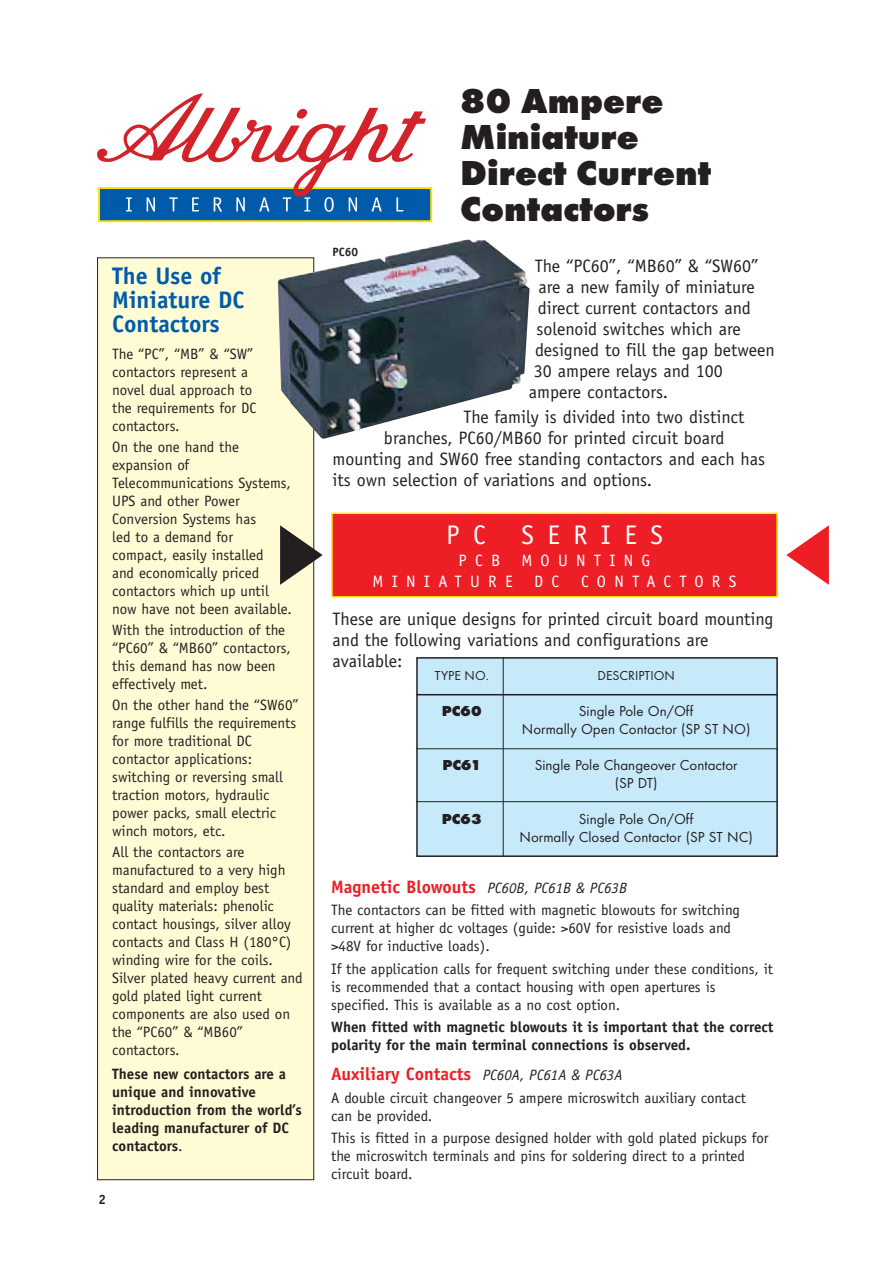
<style>
.page{position:relative;width:893px;height:1263px;background:#fff}
.page>*{position:absolute;margin:0;border:0;box-sizing:border-box;transform-origin:0 0}
.t1{font:800 36px/36px "Futura T";color:#231f20}
.t2{font:27px "Officina Sans";letter-spacing:.5em;color:#fff}
.t3{font:700 24px/24px "Officina Sans";color:#005bab}
.t4{font:18px/21px "Officina Sans";color:#231f20}
.t5{font:700 18px "Officina Sans";color:#ed1e25}
.t6{font:16.5px "Officina Sans";letter-spacing:.5em;color:#fff}
.t7{font:15px/18px "Officina Sans";color:#231f20}
.t8{font:700 15px/18px "Officina Sans";color:#231f20}
.t9{font:15px/18px "Futura T";color:#231f20;text-align:center}
.t10{font:800 15px "Futura T";color:#231f20}
.t11{font:13.5px "Futura T";color:#231f20}
.t12{font:700 13.5px "Officina Sans";color:#231f20}
.t13{font:700 12px "Officina Sans";color:#231f20}
.s1{font-weight:400}
.s2{font-weight:700;font-size:18px;color:#ed1e25}
.s3{font-style:italic}
.s4{font-weight:400;font-style:italic;font-size:15px;color:#231f20}
</style>
<div class="page">
<div style="left:99px;top:188px;width:332px;height:33px;background:#005bab"></div>
<div style="left:98px;top:187px;width:334px;height:35px;border:2px solid #ffde00"></div>
<svg style="left:97px;top:93px;width:329px;height:119px"></svg>
<div style="left:332px;top:513px;width:445px;height:84px;background:#ed1e25"></div>
<div style="left:331px;top:513px;width:446px;height:85px;border:2px solid #fff200"></div>
<svg style="left:786px;top:526px;width:42px;height:58px"></svg>
<div style="left:97px;top:258px;width:217px;height:922px;background:#fffcd5"></div>
<svg style="left:280px;top:525px;width:42px;height:60px"></svg>
<div style="left:417px;top:658px;width:360px;height:198px;background:#c7eafb"></div>
<div style="left:416px;top:657px;width:361px;height:200px;border:2px solid #231f20"></div>
<hr style="left:416px;top:748px;width:361px;height:1px;background:#231f20">
<hr style="left:416px;top:801px;width:361px;height:1px;background:#231f20">
<hr style="left:503px;top:657px;width:1px;height:200px;background:#231f20">
<hr style="left:416px;top:694px;width:361px;height:1px;background:#231f20">
<img style="left:278px;top:239px;width:251px;height:200px">
<h3 class="t3" style="left:112px;top:266px;width:134px">The Use of<br>Miniature DC<br>Contactors</h3>
<p class="t7" style="left:112px;top:346px;width:146px">The “PC”, “MB” &amp; “SW” contactors represent a novel dual approach to the requirements for DC contactors.</p>
<p class="t7" style="left:112px;top:439px;width:181px">On the one hand the expansion of<br>Telecommunications Systems,<br>UPS and other Power<br>Conversion Systems has<br>led to a demand for compact, easily installed<br>and economically priced contactors which up until now have not been available.</p>
<p class="t7" style="left:112px;top:622px;width:180px">With the introduction of the “PC60” &amp; “MB60” contactors, this demand has now been effectively met.</p>
<p class="t7" style="left:112px;top:697px;width:188px">On the other hand the “SW60” range fulfills the requirements for more traditional DC contactor applications: switching or reversing small traction motors, hydraulic power packs, small electric winch motors, etc.</p>
<p class="t7" style="left:112px;top:844px;width:192px">All the contactors are manufactured to a very high standard and employ best quality materials: phenolic contact housings, silver alloy contacts and Class H (180°C) winding wire for the coils.<br>Silver plated heavy current and gold plated light current components are also used on the “PC60” &amp; “MB60” contactors.</p>
<p class="t8" style="left:112px;top:1066px;width:191px">These new contactors are a unique and innovative introduction from the world’s leading manufacturer of DC contactors<span class="s1">.</span></p>
<p class="t12" style="left:99px;top:1194px;width:9px">2</p>
<p class="t13" style="left:332px;top:247px;width:27px">PC60</p>
<h1 class="t1" style="left:460px;top:87px;width:252px">80 Ampere<br>Miniature<br>Direct Current<br>Contactors</h1>
<p class="t4" style="left:535px;top:257px;width:225px">The “PC60”, “MB60” &amp; “SW60”</p>
<p class="t4" style="left:538px;top:278px;width:218px">are a new family of miniature</p>
<p class="t4" style="left:537px;top:299px;width:215px">direct current contactors and</p>
<p class="t4" style="left:536px;top:320px;width:206px">solenoid switches which are</p>
<p class="t4" style="left:535px;top:341px;width:241px">designed to fill the gap between</p>
<p class="t4" style="left:534px;top:362px;width:190px">30 ampere relays and 100</p>
<p class="t4" style="left:529px;top:383px;width:141px">ampere contactors.</p>
<p class="t4" style="left:463px;top:408px;width:282px">The family is divided into two distinct</p>
<p class="t4" style="left:384px;top:429px;width:342px">branches, PC60/MB60 for printed circuit board</p>
<p class="t4" style="left:332px;top:450px;width:434px">mounting and SW60 free standing contactors and each has</p>
<p class="t4" style="left:332px;top:471px;width:321px">its own selection of variations and options.</p>
<h2 class="t2" style="left:446px;top:524px;width:41px">P C</h2>
<h2 class="t2" style="left:521px;top:524px;width:143px">SERIES</h2>
<p class="t6" style="left:458px;top:554px;width:43px">PCB</p>
<p class="t6" style="left:521px;top:554px;width:130px">MOUNTING</p>
<p class="t6" style="left:372px;top:575px;width:141px">MINIATURE</p>
<p class="t6" style="left:534px;top:575px;width:27px">D C</p>
<p class="t6" style="left:581px;top:575px;width:157px">CONTACTORS</p>
<p class="t4" style="left:332px;top:610px;width:442px">These are unique designs for printed circuit board mounting and the following variations and configurations are available:</p>
<p class="t11" style="left:435px;top:670px;width:56px">TYPE NO.</p>
<p class="t11" style="left:597px;top:670px;width:79px">DESCRIPTION</p>
<p class="t10" style="left:441px;top:706px;width:42px">PC60</p>
<p class="t9" style="left:522px;top:703px;width:230px">Single Pole On/Off<br>Normally Open Contactor (SP ST NO)</p>
<p class="t10" style="left:442px;top:760px;width:40px">PC61</p>
<p class="t9" style="left:534px;top:757px;width:204px">Single Pole Changeover Contactor (SP DT)</p>
<p class="t10" style="left:441px;top:814px;width:42px">PC63</p>
<p class="t9" style="left:519px;top:811px;width:235px">Single Pole On/Off<br>Normally Closed Contactor (SP ST NC)</p>
<p class="t7" style="left:331px;top:878px;width:410px;line-height:22.5px"><span class="s2">Magnetic Blowouts</span> <span class="s3">PC60B, PC61B &amp; PC63B<br></span>The contactors can be fitted with magnetic blowouts for switching</p>
<p class="t7" style="left:331px;top:920px;width:401px">current at higher dc voltages (guide: &gt;60V for resistive loads and &gt;48V for inductive loads).</p>
<p class="t7" style="left:331px;top:961px;width:443px">If the application calls for frequent switching under these conditions, it is recommended that a contact housing with open apertures is specified. This is available as a no cost option.</p>
<p class="t8" style="left:331px;top:1019px;width:444px">When fitted with magnetic blowouts it is important that the correct polarity for the main terminal connections is observed.</p>
<p class="t5" style="left:331px;top:1067px;width:293px">Auxiliary Contacts <span class="s4">PC60A, PC61A &amp; PC63A</span></p>
<p class="t7" style="left:331px;top:1090px;width:416px">A double circuit changeover 5 ampere microswitch auxiliary contact can be provided.</p>
<p class="t7" style="left:331px;top:1130px;width:439px">This is fitted in a purpose designed holder with gold plated pickups for the microswitch terminals and pins for soldering direct to a printed circuit board.</p>
</div>
